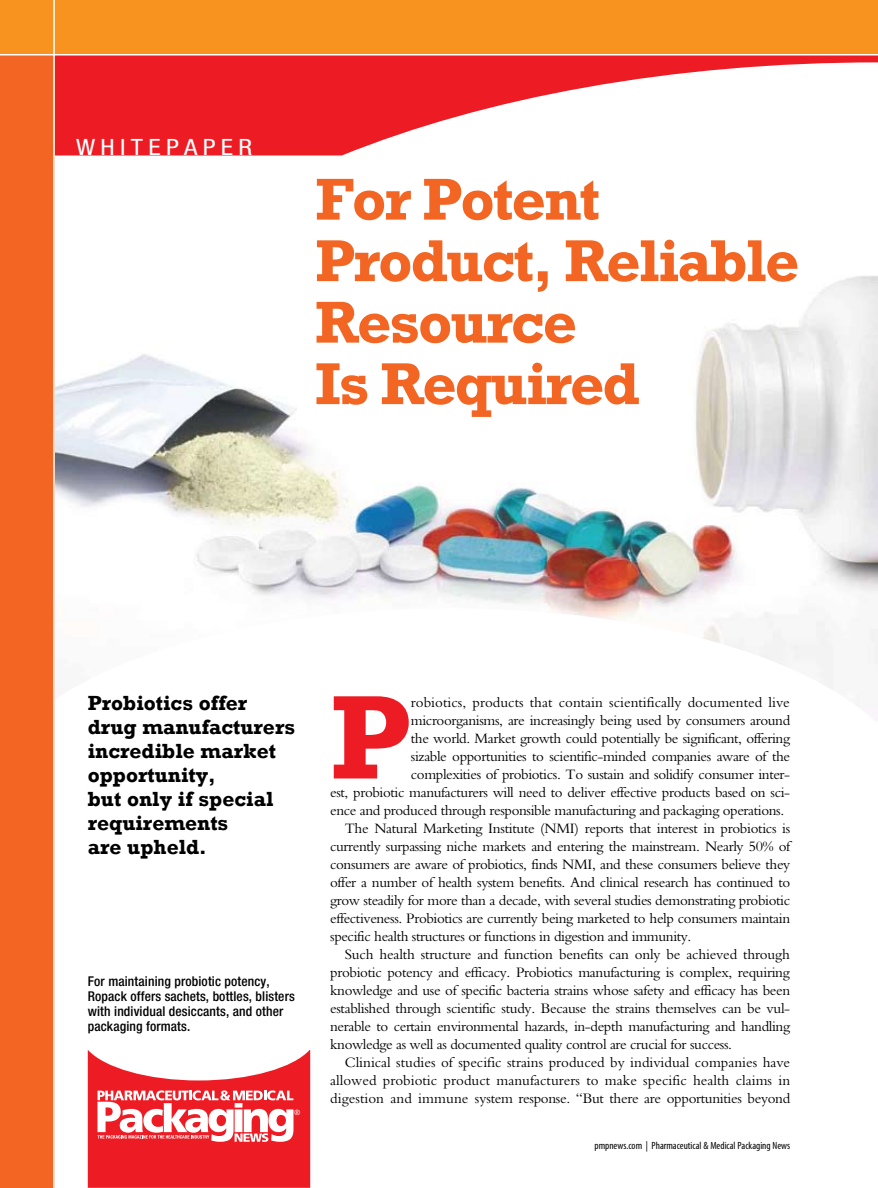
<style>
.page{position:relative;width:878px;height:1188px;background:#fff}
.page>*{position:absolute;margin:0;border:0;box-sizing:border-box;transform-origin:0 0}
.t1{font:700 121.05px "Rockwell";color:#ed1c24}
.t2{font:700 60px/61.5px "Rockwell";letter-spacing:-.035em;color:#f26522}
.t3{font:condensed 22.5px "Helvetica Neue LT Std";letter-spacing:.2em;color:#fff;scale:1.18 1}
.t4{font:700 21px/24px "Rockwell";color:#000}
.t5{font:15px "Bembo Std";letter-spacing:-.025em;color:#000}
.t6{font:15px "Bembo Std";color:#000}
.t7{font:500 condensed 13.5px/15px "Helvetica Neue LT Std";letter-spacing:.01em;color:#000}
.t8{font:condensed 10.5px "Myriad Pro";color:#000}
.t9{font:9.3px "Courier";color:#fff}
</style>
<div class="page">
<img style="left:55px;top:155px;width:823px;height:552px">
<svg style="left:88px;top:1050px;width:222px;height:138px"></svg>
<svg style="left:55px;top:55px;width:823px;height:100px;fill:#ed1c24"></svg>
<div style="left:0;top:0;width:878px;height:54px;background:#f7931e"></div>
<div style="left:0;top:54px;width:54px;height:1134px;background:#f26522"></div>
<hr style="left:0;top:54px;width:877px;height:2px;background:#fff">
<hr style="left:53px;top:0;width:2px;height:1188px;background:#fff">
<h3 class="t3" style="left:76px;top:134px;width:151px">WHITEPAPER</h3>
<h2 class="t2" style="left:315px;top:169px;width:485px">For Potent<br>Product, Reliable<br>Resource<br>Is Required</h2>
<h3 class="t4" style="left:88px;top:691px;width:209px">Probiotics offer drug manufacturers incredible market opportunity,<br>but only if special requirements<br>are upheld.</h3>
<p class="t7" style="left:88px;top:974px;width:208px">For maintaining probiotic potency, Ropack offers sachets, bottles, blisters with individual desiccants, and other packaging formats.</p>
<p class="t9" style="left:294px;top:1108px;width:7px">®</p>
<h1 class="t1" style="left:330px;top:664px;width:82px">P</h1>
<p class="t6" style="left:411px;top:693px;width:380px">robiotics, products that contain scientifically documented live</p>
<p class="t5" style="left:411px;top:711px;width:381px">microorganisms, are increasingly being used by consumers around</p>
<p class="t5" style="left:411px;top:729px;width:380px">the world. Market growth could potentially be significant, offering</p>
<p class="t5" style="left:411px;top:747px;width:381px">sizable opportunities to scientific-minded companies aware of the</p>
<p class="t5" style="left:411px;top:765px;width:381px">complexities of probiotics. To sustain and solidify consumer inter-</p>
<p class="t5" style="left:330px;top:783px;width:461px">est, probiotic manufacturers will need to deliver effective products based on sci-</p>
<p class="t5" style="left:330px;top:801px;width:455px">ence and produced through responsible manufacturing and packaging operations.</p>
<p class="t5" style="left:345px;top:819px;width:447px">The Natural Marketing Institute (NMI) reports that interest in probiotics is</p>
<p class="t5" style="left:330px;top:837px;width:461px">currently surpassing niche markets and entering the mainstream. Nearly 50% of</p>
<p class="t5" style="left:330px;top:855px;width:461px">consumers are aware of probiotics, finds NMI, and these consumers believe they</p>
<p class="t5" style="left:330px;top:873px;width:461px">offer a number of health system benefits. And clinical research has continued to</p>
<p class="t5" style="left:330px;top:891px;width:461px">grow steadily for more than a decade, with several studies demonstrating probiotic</p>
<p class="t5" style="left:330px;top:909px;width:461px">effectiveness. Probiotics are currently being marketed to help consumers maintain</p>
<p class="t5" style="left:330px;top:927px;width:363px">specific health structures or functions in digestion and immunity.</p>
<p class="t5" style="left:345px;top:945px;width:446px">Such health structure and function benefits can only be achieved through</p>
<p class="t5" style="left:330px;top:963px;width:461px">probiotic potency and efficacy. Probiotics manufacturing is complex, requiring</p>
<p class="t5" style="left:330px;top:981px;width:461px">knowledge and use of specific bacteria strains whose safety and efficacy has been</p>
<p class="t5" style="left:330px;top:999px;width:461px">established through scientific study. Because the strains themselves can be vul-</p>
<p class="t5" style="left:330px;top:1017px;width:461px">nerable to certain environmental hazards, in-depth manufacturing and handling</p>
<p class="t5" style="left:330px;top:1035px;width:403px">knowledge as well as documented quality control are crucial for success.</p>
<p class="t6" style="left:345px;top:1053px;width:447px">Clinical studies of specific strains produced by individual companies have</p>
<p class="t6" style="left:330px;top:1071px;width:461px">allowed probiotic product manufacturers to make specific health claims in</p>
<p class="t5" style="left:330px;top:1089px;width:461px">digestion and immune system response. “But there are opportunities beyond</p>
<p class="t8" style="left:594px;top:1139px;width:197px">pmpnews.com | Pharmaceutical &amp; Medical Packaging News</p>
</div>
